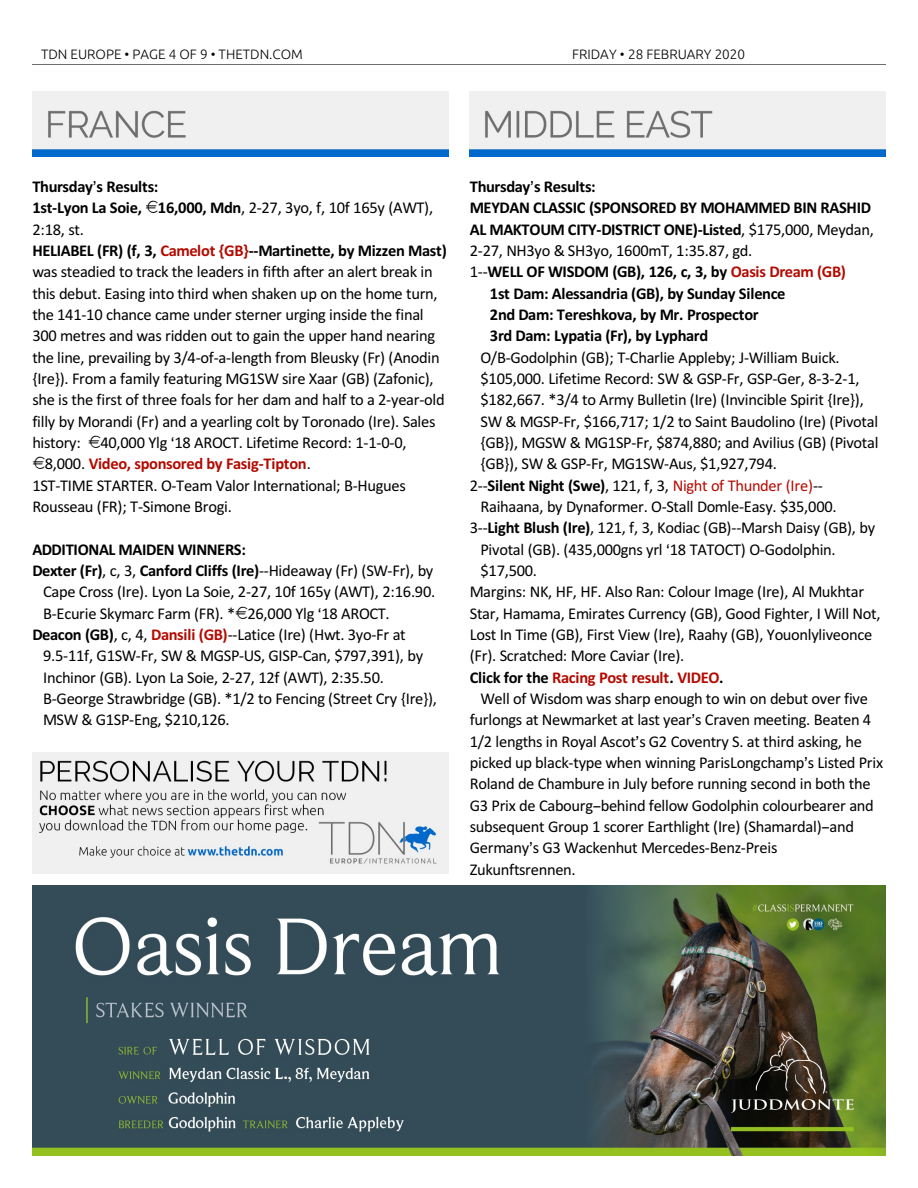
<style>
.page{position:relative;width:918px;height:1188px;background:#fff}
.page>*{position:absolute;margin:0;border:0;box-sizing:border-box;transform-origin:0 0}
.t1{font:16.5px "Calibri";letter-spacing:-.02em;color:#000}
.t2{font:700 16.5px "Calibri";letter-spacing:-.02em;color:#000}
.t3{font:700 16.5px "Calibri";letter-spacing:-.02em;color:#b30a00}
.t4{font:16.5px "Calibri";letter-spacing:-.02em;color:#b30a00}
.t5{font:300 13.5px "Ubuntu";color:#000}
.s1{font-weight:400}
.s2{color:#b30a00}
.s3{font-weight:400;color:#000}
.s4{font-weight:700}
.s5{font-weight:700;color:#b30a00}
.s6{color:#000}
.s7{font-weight:700;color:#000}
</style>
<div class="page">
<hr style="left:32px;top:64px;width:853px;height:1px;background:#6e6e6e">
<img style="left:32px;top:886px;width:854px;height:270px">
<img style="left:32px;top:91px;width:416px;height:65px">
<img style="left:32px;top:753px;width:416px;height:120px">
<img style="left:470px;top:91px;width:416px;height:65px">
<p class="t5" style="left:41px;top:49px;width:263px">TDN EUROPE • PAGE 4 OF 9 • THETDN.COM</p>
<p class="t5" style="left:572px;top:49px;width:174px">FRIDAY • 28 FEBRUARY 2020</p>
<p class="t2" style="left:32px;top:180px;width:128px">Thursday s Results:</p>
<p class="t2" style="left:32px;top:201px;width:402px">1st-Lyon La Soie, 16,000, Mdn<span class="s1">, 2-27, 3yo, f, 10f 165y (AWT),</span></p>
<p class="t1" style="left:32px;top:222px;width:53px">2:18, st.</p>
<p class="t2" style="left:32px;top:244px;width:416px">HELIABEL (FR) (f, 3, <span class="s2">Camelot {GB}</span>--Martinette, by Mizzen Mast)</p>
<p class="t1" style="left:32px;top:265px;width:402px">was steadied to track the leaders in fifth after an alert break in</p>
<p class="t1" style="left:32px;top:286px;width:407px">this debut. Easing into third when shaken up on the home turn,</p>
<p class="t1" style="left:32px;top:308px;width:393px">the 141-10 chance came under sterner urging inside the final</p>
<p class="t1" style="left:32px;top:329px;width:404px">300 metres and was ridden out to gain the upper hand nearing</p>
<p class="t1" style="left:32px;top:350px;width:409px">the line, prevailing by 3/4-of-a-length from Bleusky (Fr) (Anodin</p>
<p class="t1" style="left:32px;top:372px;width:403px">{Ire}). From a family featuring MG1SW sire Xaar (GB) (Zafonic),</p>
<p class="t1" style="left:32px;top:393px;width:414px">she is the first of three foals for her dam and half to a 2-year-old</p>
<p class="t1" style="left:32px;top:414px;width:405px">filly by Morandi (Fr) and a yearling colt by Toronado (Ire). Sales</p>
<p class="t1" style="left:32px;top:436px;width:376px">history: 40,000 Ylg 18 AROCT. Lifetime Record: 1-1-0-0,</p>
<p class="t3" style="left:45px;top:457px;width:268px"><span class="s3">8,000.</span> Video, sponsored by Fasig-Tipton<span class="s3">.</span></p>
<p class="t1" style="left:32px;top:478px;width:375px">1ST-TIME STARTER. O-Team Valor International; B-Hugues</p>
<p class="t1" style="left:32px;top:500px;width:201px">Rousseau (FR); T-Simone Brogi.</p>
<p class="t2" style="left:32px;top:542px;width:215px">ADDITIONAL MAIDEN WINNERS:</p>
<p class="t1" style="left:32px;top:564px;width:403px"><span class="s4">Dexter (Fr)</span>, c, 3, <span class="s4">Canford Cliffs (Ire)</span>--Hideaway (Fr) (SW-Fr), by</p>
<p class="t1" style="left:43px;top:585px;width:394px">Cape Cross (Ire). Lyon La Soie, 2-27, 10f 165y (AWT), 2:16.90.</p>
<p class="t1" style="left:43px;top:606px;width:348px">B-Ecurie Skymarc Farm (FR). * 26,000 Ylg 18 AROCT.</p>
<p class="t1" style="left:32px;top:628px;width:375px"><span class="s4">Deacon (GB)</span>, c, 4, <span class="s5">Dansili (GB)</span>--Latice (Ire) (Hwt. 3yo-Fr at</p>
<p class="t1" style="left:43px;top:649px;width:382px">9.5-11f, G1SW-Fr, SW &amp; MGSP-US, GISP-Can, $797,391), by</p>
<p class="t1" style="left:43px;top:670px;width:342px">Inchinor (GB). Lyon La Soie, 2-27, 12f (AWT), 2:35.50.</p>
<p class="t1" style="left:43px;top:692px;width:395px">B-George Strawbridge (GB). *1/2 to Fencing (Street Cry {Ire}),</p>
<p class="t1" style="left:43px;top:713px;width:188px">MSW &amp; G1SP-Eng, $210,126.</p>
<p class="t2" style="left:470px;top:180px;width:128px">Thursday s Results:</p>
<p class="t2" style="left:470px;top:201px;width:403px">MEYDAN CLASSIC (SPONSORED BY MOHAMMED BIN RASHID</p>
<p class="t2" style="left:470px;top:222px;width:405px">AL MAKTOUM CITY-DISTRICT ONE)-Listed<span class="s1">, $175,000, Meydan,</span></p>
<p class="t1" style="left:470px;top:244px;width:284px">2-27, NH3yo &amp; SH3yo, 1600mT, 1:35.87, gd.</p>
<p class="t2" style="left:470px;top:265px;width:378px"><span class="s1">1--</span>WELL OF WISDOM (GB), 126, c, 3, by <span class="s2">Oasis Dream (GB)</span></p>
<p class="t2" style="left:490px;top:286px;width:297px">1st Dam: Alessandria (GB), by Sunday Silence</p>
<p class="t2" style="left:490px;top:308px;width:270px">2nd Dam: Tereshkova, by Mr. Prospector</p>
<p class="t2" style="left:490px;top:329px;width:220px">3rd Dam: Lypatia (Fr), by Lyphard</p>
<p class="t1" style="left:481px;top:350px;width:361px">O/B-Godolphin (GB); T-Charlie Appleby; J-William Buick.</p>
<p class="t1" style="left:481px;top:372px;width:380px">$105,000. Lifetime Record: SW &amp; GSP-Fr, GSP-Ger, 8-3-2-1,</p>
<p class="t1" style="left:481px;top:393px;width:385px">$182,667. *3/4 to Army Bulletin (Ire) (Invincible Spirit {Ire}),</p>
<p class="t1" style="left:481px;top:414px;width:399px">SW &amp; MGSP-Fr, $166,717; 1/2 to Saint Baudolino (Ire) (Pivotal</p>
<p class="t1" style="left:481px;top:436px;width:399px">{GB}), MGSW &amp; MG1SP-Fr, $874,880; and Avilius (GB) (Pivotal</p>
<p class="t1" style="left:481px;top:457px;width:298px">{GB}), SW &amp; GSP-Fr, MG1SW-Aus, $1,927,794.</p>
<p class="t4" style="left:470px;top:478px;width:355px"><span class="s6">2--</span><span class="s7">Silent Night (Swe)</span><span class="s6">, 121, f, 3,</span> Night of Thunder (Ire)<span class="s6">--</span></p>
<p class="t1" style="left:481px;top:500px;width:358px">Raihaana, by Dynaformer. O-Stall Domle-Easy. $35,000.</p>
<p class="t1" style="left:470px;top:521px;width:407px">3--<span class="s4">Light Blush (Ire)</span>, 121, f, 3, Kodiac (GB)--Marsh Daisy (GB), by</p>
<p class="t1" style="left:481px;top:542px;width:357px">Pivotal (GB). (435,000gns yrl 18 TATOCT) O-Godolphin.</p>
<p class="t1" style="left:481px;top:564px;width:58px">$17,500.</p>
<p class="t1" style="left:470px;top:585px;width:396px">Margins: NK, HF, HF. Also Ran: Colour Image (Ire), Al Mukhtar</p>
<p class="t1" style="left:470px;top:606px;width:412px">Star, Hamama, Emirates Currency (GB), Good Fighter, I Will Not,</p>
<p class="t1" style="left:470px;top:628px;width:404px">Lost In Time (GB), First View (Ire), Raahy (GB), Youonlyliveonce</p>
<p class="t1" style="left:470px;top:649px;width:216px">(Fr). Scratched: More Caviar (Ire).</p>
<p class="t3" style="left:470px;top:670px;width:255px"><span class="s6">Click for the</span> Racing Post result<span class="s6">.</span> VIDEO<span class="s6">.</span></p>
<p class="t1" style="left:481px;top:692px;width:389px">Well of Wisdom was sharp enough to win on debut over five</p>
<p class="t1" style="left:470px;top:713px;width:403px">furlongs at Newmarket at last year s Craven meeting. Beaten 4</p>
<p class="t1" style="left:470px;top:734px;width:394px">1/2 lengths in Royal Ascot s G2 Coventry S. at third asking, he</p>
<p class="t1" style="left:470px;top:756px;width:415px">picked up black-type when winning ParisLongchamp s Listed Prix</p>
<p class="t1" style="left:470px;top:777px;width:402px">Roland de Chambure in July before running second in both the</p>
<p class="t1" style="left:470px;top:798px;width:406px">G3 Prix de Cabourg behind fellow Godolphin colourbearer and</p>
<p class="t1" style="left:470px;top:820px;width:386px">subsequent Group 1 scorer Earthlight (Ire) (Shamardal) and</p>
<p class="t1" style="left:470px;top:841px;width:309px">Germany s G3 Wackenhut Mercedes-Benz-Preis</p>
<p class="t1" style="left:470px;top:862px;width:107px">Zukunftsrennen.</p>
</div>
